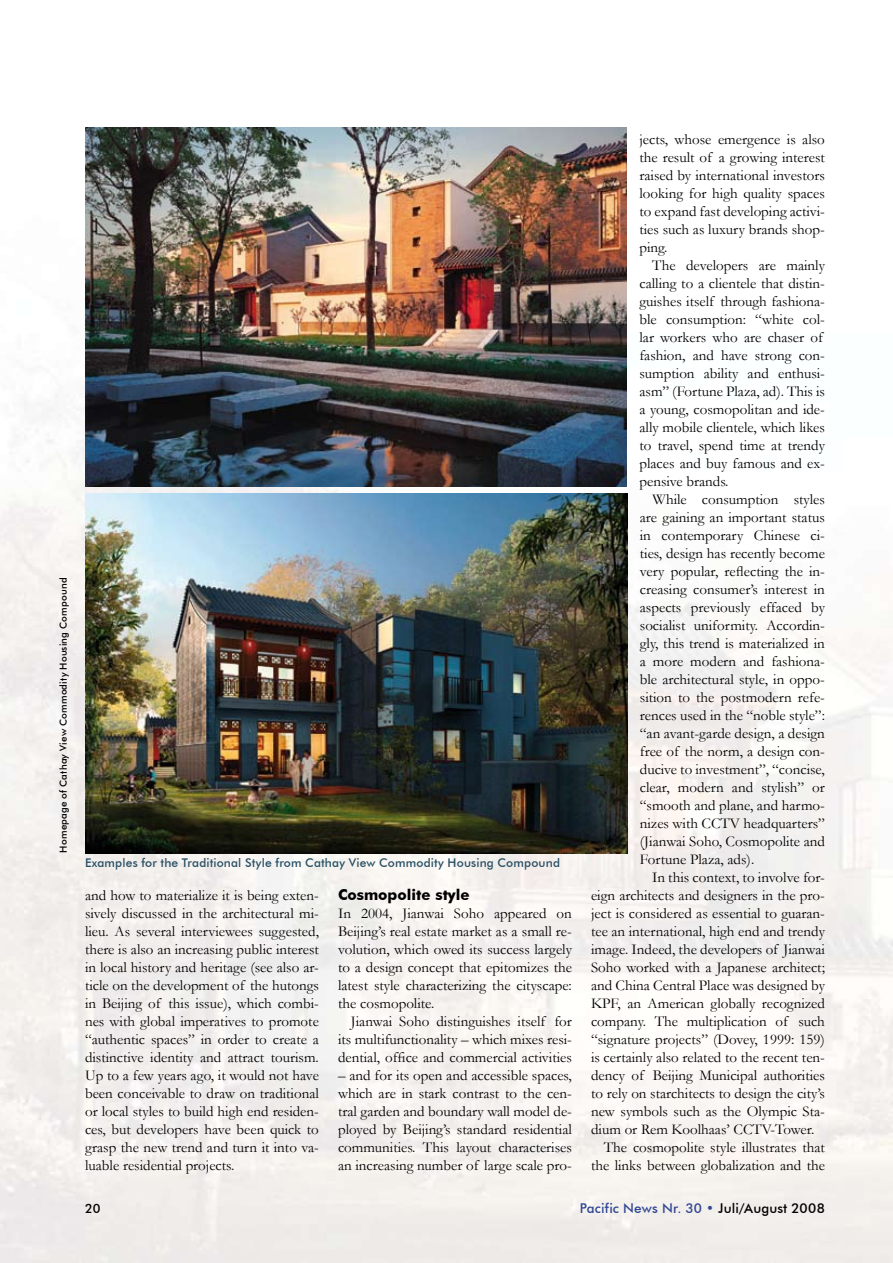
<style>
.page{position:relative;width:893px;height:1263px;background:#fff}
.page>*{position:absolute;margin:0;border:0;box-sizing:border-box;transform-origin:0 0}
.t1{font:15px/18px "Garamond";color:#000;text-align:justify}
.t2{font:700 15px "Futura BT";color:#000}
.t3{font:500 13.5px "Futura BT";letter-spacing:.01em;color:#2f4694}
.t4{font:500 12.75px "Futura BT";color:#000}
.t5{font:500 12px "Futura BT";letter-spacing:.01em;color:#285065}
.t6{font:500 9.75px "Futura BT";letter-spacing:.02em;color:#000}
.s1{color:#000}
</style>
<div class="page">
<img style="left:0;top:127px;width:893px;height:1136px">
<img style="left:85px;top:128px;width:542px;height:359px">
<img style="left:85px;top:494px;width:542px;height:359px">
<p class="t6" style="left:58px;top:853px;width:276px;rotate:-90deg">Homepage of Cathay View Commodity Housing Compound</p>
<p class="t5" style="left:85px;top:855px;width:476px">Examples for the Traditional Style from Cathay View Commodity Housing Compound</p>
<p class="t1" style="left:85px;top:886px;width:235px">and how to materialize it is being exten&shy;sively discussed in the architectural mi&shy;lieu. As several interviewees suggested, there is also an increasing public interest in local history and heritage (see also ar&shy;ticle on the development of the hutongs in Beijing of this issue), which combi&shy;nes with global imperatives to promote “authentic spaces” in order to create a distinctive identity and attract tourism.<br>Up to a few years ago, it would not have been conceivable to draw on traditional or local styles to build high end residen&shy;ces, but developers have been quick to grasp the new trend and turn it into va&shy;luable residential projects.</p>
<p class="t2" style="left:338px;top:886px;width:133px">Cosmopolite style</p>
<p class="t1" style="left:338px;top:904px;width:235px">In 2004, Jianwai Soho appeared on Beijing’s real estate market as a small re&shy;volution, which owed its success largely to a design concept that epitomizes the latest style characterizing the cityscape: the cosmopolite.</p>
<p class="t1" style="left:338px;top:1012px;width:235px;text-indent:13px">Jianwai Soho distinguishes itself for its multifunctionality – which mixes resi&shy;dential, office and commercial activities</p>
<p class="t1" style="left:338px;top:1066px;width:235px">– and for its open and accessible spaces, which are in stark contrast to the cen&shy;tral garden and boundary wall model de&shy;ployed by Beijing’s standard residential communities. This layout characterises an increasing number of large scale pro-</p>
<p class="t1" style="left:639px;top:130px;width:187px">jects, whose emergence is also the result of a growing interest raised by international investors looking for high quality spaces to expand fast developing activi&shy;ties such as luxury brands shop&shy;ping.</p>
<p class="t1" style="left:639px;top:256px;width:187px;text-align:left;text-indent:13px">The developers are mainly calling to a clientele that distin&shy;guishes itself through fashiona&shy;ble consumption: “white col&shy;lar workers who are chaser of fashion, and have strong con&shy;sumption ability and enthusi&shy;asm” (Fortune Plaza, ad). This is a young, cosmopolitan and ide&shy;ally mobile clientele, which likes to travel, spend time at trendy places and buy famous and ex&shy;pensive brands.</p>
<p class="t1" style="left:640px;top:490px;width:187px;text-indent:13px">While consumption styles are gaining an important status in contemporary Chinese ci&shy;ties, design has recently become very popular, reflecting the in&shy;creasing consumer’s interest in aspects previously effaced by socialist uniformity. Accordin&shy;gly, this trend is materialized in a more modern and fashiona&shy;ble architectural style, in oppo&shy;sition to the postmodern refe&shy;rences used in the “noble style”: “an avant-garde design, a design free of the norm, a design con&shy;ducive to investment”, “concise, clear, modern and stylish” or “smooth and plane, and harmo&shy;nizes with CCTV headquarters” (Jianwai Soho, Cosmopolite and Fortune Plaza, ads).</p>
<p class="t1" style="left:652px;top:868px;width:174px">In this context, to involve for-</p>
<p class="t1" style="left:591px;top:886px;width:235px">eign architects and designers in the pro-</p>
<p class="t1" style="left:591px;top:904px;width:235px">ject is considered as essential to guaran-</p>
<p class="t1" style="left:591px;top:922px;width:235px">tee an international, high end and trendy</p>
<p class="t1" style="left:591px;top:940px;width:235px">image. Indeed, the developers of Jianwai</p>
<p class="t1" style="left:591px;top:958px;width:235px">Soho worked with a Japanese architect;</p>
<p class="t1" style="left:591px;top:976px;width:235px">and China Central Place was designed by</p>
<p class="t1" style="left:591px;top:994px;width:235px">KPF, an American globally recognized</p>
<p class="t1" style="left:591px;top:1012px;width:235px">company. The multiplication of such</p>
<p class="t1" style="left:591px;top:1030px;width:235px">“signature projects” (Dovey, 1999: 159)</p>
<p class="t1" style="left:591px;top:1048px;width:235px">is certainly also related to the recent ten-</p>
<p class="t1" style="left:591px;top:1066px;width:235px">dency of Beijing Municipal authorities</p>
<p class="t1" style="left:591px;top:1084px;width:235px">to rely on starchitects to design the city’s</p>
<p class="t1" style="left:591px;top:1102px;width:235px">new symbols such as the Olympic Sta-</p>
<p class="t1" style="left:591px;top:1120px;width:225px">dium or Rem Koolhaas’ CCTV-Tower.</p>
<p class="t1" style="left:604px;top:1138px;width:223px">The cosmopolite style illustrates that</p>
<p class="t1" style="left:591px;top:1156px;width:235px">the links between globalization and the</p>
<p class="t4" style="left:85px;top:1200px;width:17px">20</p>
<p class="t3" style="left:580px;top:1200px;width:247px">Pacific News Nr. 30 • <span class="s1">Juli/August 2008</span></p>
</div>
